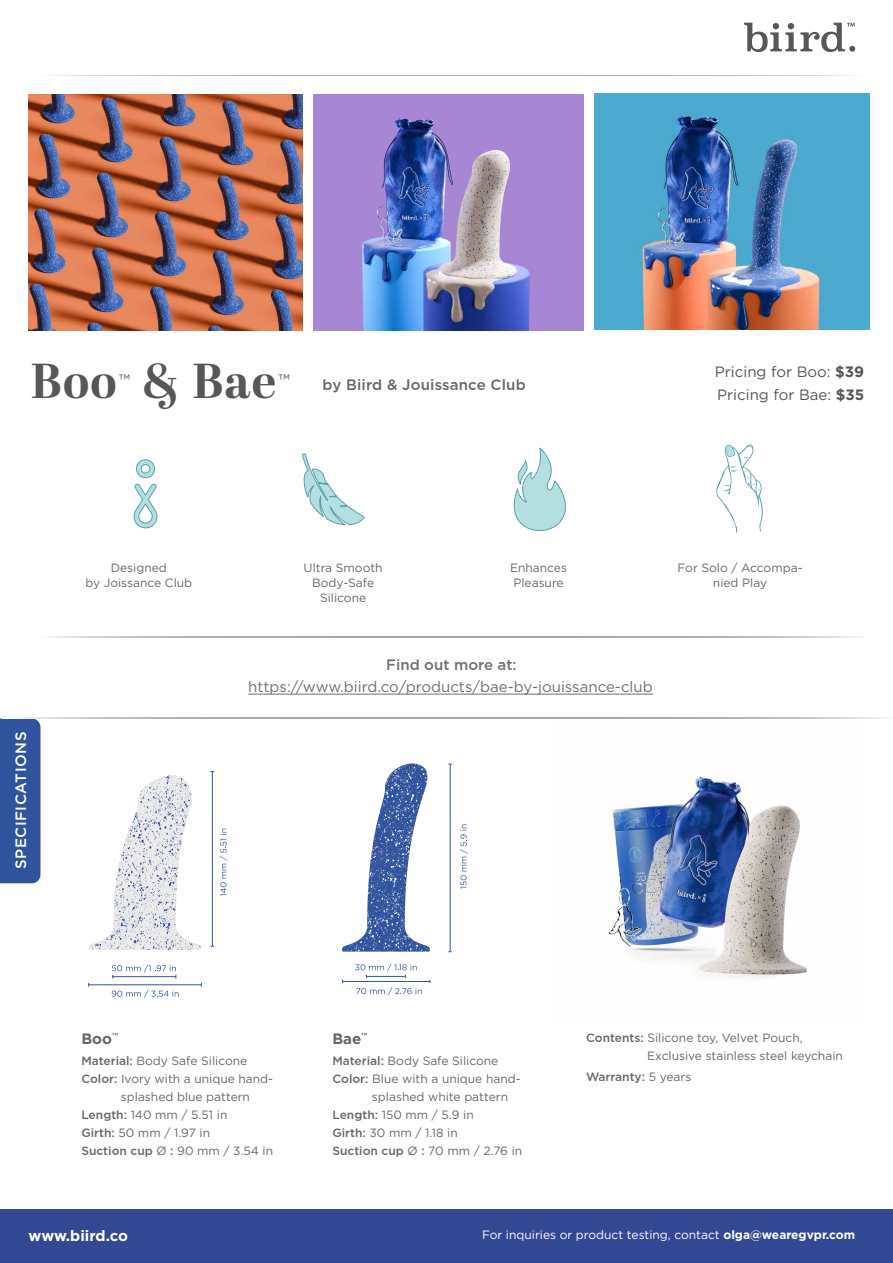
<style>
.page{position:relative;width:893px;height:1263px;background:#fff}
.page>*{position:absolute;margin:0;border:0;box-sizing:border-box;transform-origin:0 0}
.t1{font:700 49.05px "Abril Display";letter-spacing:.02em;color:#575756}
.t2{font:16.5px "Gotham Pro";color:#575756}
.t3{font:15px "Gotham Pro";color:#6f6f6e}
.t4{font:15px/22.5px "Gotham Pro";color:#575756}
.t5{font:500 15px "Gotham Pro";letter-spacing:.01em;color:#666}
.t6{font:500 15px "Gotham";letter-spacing:.035em;color:#fff}
.t7{font:500 15px "Gotham Pro";color:#6f6f6e}
.t8{font:700 15px "Gotham Pro";letter-spacing:-.01em;color:#fff}
.t9{font:700 15px "Gotham Pro";color:#676767}
.t10{font:12px/15px "Gotham Pro";color:#676767;text-align:center}
.t11{font:12px "Gotham Pro";color:#fff}
.t12{font:500 12px "Gotham Pro";color:#676767}
.s1{font-weight:700}
.s2{font-weight:500}
.s3{font-weight:400}
</style>
<div class="page">
<div style="left:0;top:718px;width:40px;height:165px;background:#30539e"></div>
<svg style="left:50px;top:75px;width:806px;height:1px"></svg>
<svg style="left:744px;top:23px;width:111px;height:29px"></svg>
<svg style="left:513px;top:447px;width:53px;height:84px"></svg>
<svg style="left:302px;top:453px;width:62px;height:73px"></svg>
<svg style="left:716px;top:444px;width:47px;height:89px"></svg>
<svg style="left:133px;top:459px;width:25px;height:70px"></svg>
<img style="left:608px;top:776px;width:199px;height:202px">
<hr style="left:342px;top:981px;width:88px;height:1px;background:#30539e">
<hr style="left:450px;top:764px;width:1px;height:187px;background:#30539e">
<svg style="left:355px;top:963px;width:62px;height:15px"></svg>
<svg style="left:356px;top:987px;width:66px;height:8px"></svg>
<svg style="left:460px;top:824px;width:8px;height:65px"></svg>
<svg style="left:342px;top:763px;width:88px;height:188px"></svg>
<hr style="left:212px;top:772px;width:1px;height:174px;background:#30539e">
<svg style="left:220px;top:829px;width:7px;height:67px"></svg>
<hr style="left:89px;top:984px;width:112px;height:1px;background:#30539e">
<svg style="left:112px;top:964px;width:64px;height:14px"></svg>
<svg style="left:112px;top:990px;width:67px;height:8px"></svg>
<svg style="left:89px;top:775px;width:112px;height:175px"></svg>
<svg style="left:49px;top:637px;width:811px;height:1px"></svg>
<svg style="left:3px;top:718px;width:884px;height:1px"></svg>
<hr style="left:248px;top:694px;width:405px;height:1px;background:#6f6f6e">
<div style="left:0;top:1209px;width:893px;height:54px;background:#334893"></div>
<img style="left:28px;top:94px;width:274px;height:236px">
<img style="left:313px;top:94px;width:270px;height:236px">
<img style="left:594px;top:94px;width:275px;height:236px">
<h1 class="t1" style="left:31px;top:347px;width:87px">Boo</h1>
<h2 class="t2" style="left:119px;top:371px;width:13px">™</h2>
<h1 class="t1" style="left:141px;top:347px;width:137px">&amp; Bae</h1>
<h2 class="t2" style="left:278px;top:371px;width:13px">™</h2>
<p class="t5" style="left:323px;top:376px;width:205px">by Biird &amp; Jouissance Club</p>
<p class="t4" style="left:715px;top:361px;width:151px">Pricing for Boo: <span class="s1">$39<br></span>Pricing for Bae: <span class="s1">$35</span></p>
<p class="t10" style="left:85px;top:560px;width:108px">Designed<br>by Joissance Club</p>
<p class="t10" style="left:304px;top:560px;width:81px">Ultra Smooth<br>Body-Safe<br>Silicone</p>
<p class="t10" style="left:510px;top:560px;width:58px;text-align:left">Enhances<br>Pleasure</p>
<p class="t10" style="left:677px;top:560px;width:127px">For Solo / Accompa&shy;nied Play</p>
<p class="t6" style="left:11px;top:869px;width:139px;rotate:-90deg">SPECIFICATIONS</p>
<p class="t7" style="left:386px;top:656px;width:132px">Find out more at:</p>
<p class="t3" style="left:248px;top:679px;width:406px">https://www.biird.co/products/bae-by-jouissance-club</p>
<p class="t9" style="left:81px;top:1030px;width:38px">Boo<sup>™</sup></p>
<p class="t10" style="left:81px;top:1053px;width:167px"><span class="s2">Material:</span> Body Safe Silicone</p>
<p class="t10" style="left:81px;top:1071px;width:193px"><span class="s2">Color:</span> Ivory with a unique hand-</p>
<p class="t10" style="left:121px;top:1089px;width:131px">splashed blue pattern</p>
<p class="t10" style="left:81px;top:1107px;width:148px"><span class="s2">Length:</span> 140 mm / 5.51 in</p>
<p class="t10" style="left:81px;top:1125px;width:130px"><span class="s2">Girth:</span> 50 mm / 1.97 in</p>
<p class="t10" style="left:81px;top:1143px;width:193px"><span class="s2">Suction cup</span> Ø <span class="s2">:</span> 90 mm / 3.54 in</p>
<p class="t9" style="left:332px;top:1030px;width:36px">Bae<sup>™</sup></p>
<p class="t10" style="left:332px;top:1053px;width:167px"><span class="s2">Material:</span> Body Safe Silicone</p>
<p class="t10" style="left:332px;top:1071px;width:190px"><span class="s2">Color:</span> Blue with a unique hand-</p>
<p class="t10" style="left:372px;top:1089px;width:138px">splashed white pattern</p>
<p class="t10" style="left:332px;top:1107px;width:143px"><span class="s2">Length:</span> 150 mm / 5.9 in</p>
<p class="t10" style="left:332px;top:1125px;width:127px"><span class="s2">Girth:</span> 30 mm / 1.18 in</p>
<p class="t10" style="left:332px;top:1143px;width:191px"><span class="s2">Suction cup</span> Ø <span class="s2">:</span> 70 mm / 2.76 in</p>
<p class="t10" style="left:647px;top:1028px;width:197px;line-height:18px;text-align:left;text-indent:-61px"><span class="s2">Contents:</span> Silicone toy, Velvet Pouch,<br>Exclusive stainless steel keychain</p>
<p class="t12" style="left:586px;top:1069px;width:107px">Warranty: <span class="s3">5 years</span></p>
<p class="t8" style="left:29px;top:1227px;width:101px">www.biird.co</p>
<p class="t11" style="left:482px;top:1228px;width:375px">For inquiries or product testing, contact <span class="s1">olga@wearegvpr.com</span></p>
</div>
